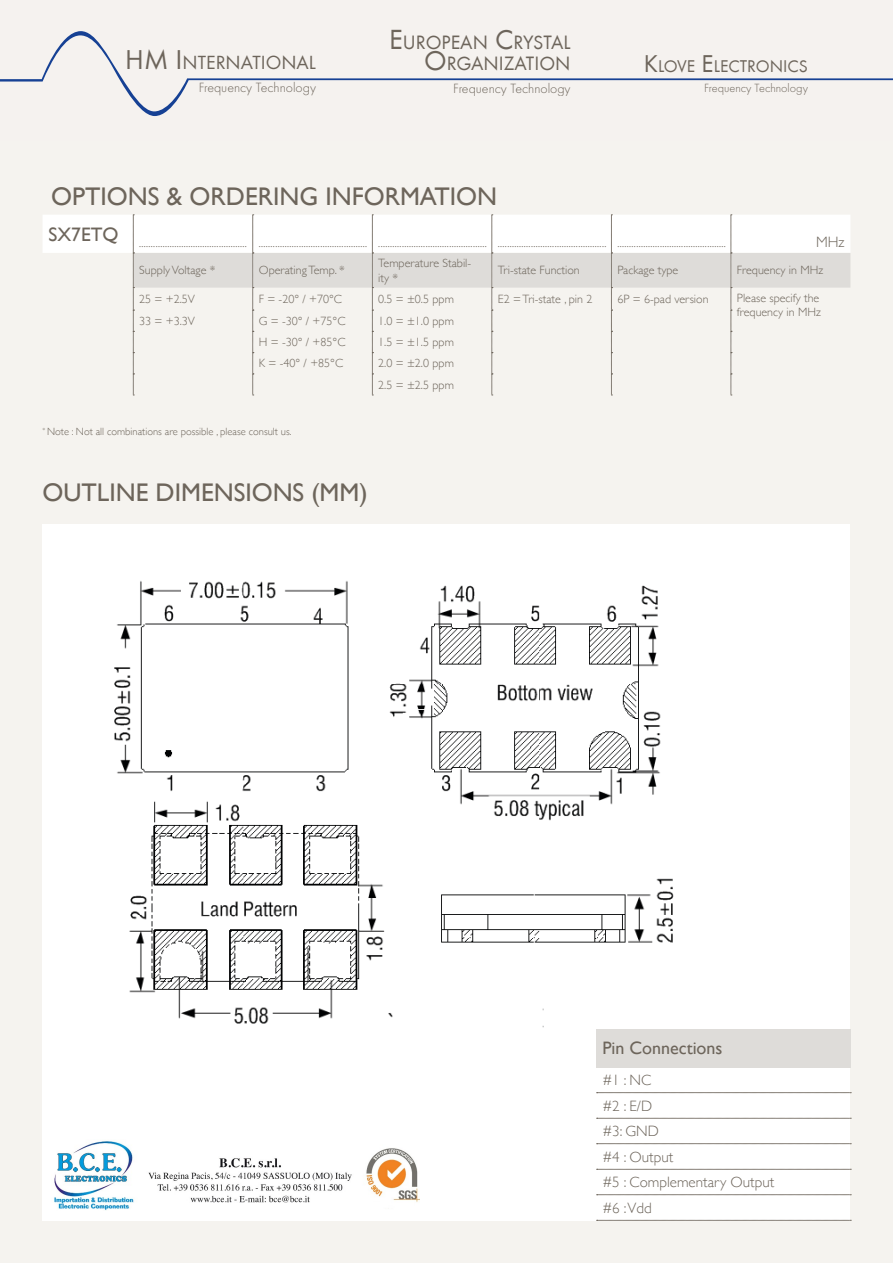
<style>
.page{position:relative;width:893px;height:1263px;background:#f5f3ef}
.page>*{position:absolute;margin:0;border:0;box-sizing:border-box;transform-origin:0 0}
.t1{font:25.5px "Gill Sans";color:#6d655b}
.t2{font:19.95px/21.5px "Futura T";color:#6d655b;text-align:right}
.t3{font:19.8px "Futura T";color:#6d655b}
.t4{font:19.5px "Gill Sans";color:#6d655b}
.t5{font:18px "Gill Sans";color:#6d655b}
.t6{font:17.55px "Futura T";color:#6d655b}
.t7{font:300 15px "Gill Sans";color:#6d655b}
.t8{font:300 13.95px "Futura T";color:#6d655b}
.t9{font:300 12.3px "Futura T";color:#6d655b}
.table_text{font:300 12px/14.4px "Gill Sans";color:#6d655b}
.t10{font:300 10.5px "Gill Sans";color:#6d655b}
.t11{font:9px "Gill Sans";color:#6d655b}
.s1{font-size:28.35px}
.s2{font-size:28.5px}
.s3{font-size:25.05px}
</style>
<div class="page">
<div style="left:43px;top:523px;width:807px;height:697px;background:#fff"></div>
<img style="left:114px;top:581px;width:560px;height:447px">
<div style="left:596px;top:1029px;width:254px;height:38px;background:#dedcd9"></div>
<svg style="left:597px;top:1092px;width:254px;height:1px"></svg>
<svg style="left:597px;top:1118px;width:254px;height:1px"></svg>
<svg style="left:597px;top:1143px;width:254px;height:1px"></svg>
<svg style="left:597px;top:1169px;width:254px;height:1px"></svg>
<svg style="left:597px;top:1194px;width:254px;height:1px"></svg>
<svg style="left:597px;top:1220px;width:254px;height:1px"></svg>
<svg style="left:43px;top:215px;width:807px;height:181px"></svg>
<svg style="left:0;top:31px;width:893px;height:85px"></svg>
<img style="left:54px;top:1141px;width:366px;height:70px">
<h3 class="t3" style="left:125px;top:51px;width:192px"><span class="s1">HM I</span>NTERNATIONAL</h3>
<p class="t8" style="left:199px;top:79px;width:119px">Frequency Technology</p>
<h2 class="t2" style="left:389px;top:31px;width:183px"><span class="s2">E</span>UROPEAN <span class="s2">C</span>RYSTAL<br><span class="s2">O</span>RGANIZATION</h2>
<h3 class="t6" style="left:644px;top:56px;width:166px"><span class="s3">K</span>LOVE <span class="s3">E</span>LECTRONICS</h3>
<p class="t8" style="left:453px;top:80px;width:119px">Frequency Technology</p>
<p class="t9" style="left:704px;top:80px;width:105px">Frequency Technology</p>
<p class="t1" style="left:51px;top:181px;width:448px">OPTIONS &amp; ORDERING INFORMATION</p>
<p class="t4" style="left:49px;top:222px;width:72px">SX7ETQ</p>
<p class="t11" style="left:139px;top:239px;width:109px">..............................................</p>
<p class="t11" style="left:259px;top:239px;width:110px">..............................................</p>
<p class="t11" style="left:378px;top:239px;width:110px">..............................................</p>
<p class="t11" style="left:498px;top:239px;width:110px">..............................................</p>
<p class="t11" style="left:617px;top:239px;width:110px">..............................................</p>
<p class="t7" style="left:816px;top:230px;width:30px">MHz</p>
<p class="table_text" style="left:139px;top:263px;width:78px">SupplyVoltage *</p>
<p class="table_text" style="left:259px;top:263px;width:88px">OperatingTemp. *</p>
<p class="table_text" style="left:378px;top:255px;width:94px">Temperature Stabil&shy;ity *</p>
<p class="table_text" style="left:498px;top:263px;width:83px">Tri-state Function</p>
<p class="table_text" style="left:617px;top:263px;width:62px">Package type</p>
<p class="table_text" style="left:737px;top:263px;width:88px">Frequency in MHz</p>
<p class="table_text" style="left:139px;top:291px;width:57px">25 = +2.5V</p>
<p class="table_text" style="left:259px;top:291px;width:85px">F = -20° / +70°C</p>
<p class="table_text" style="left:378px;top:291px;width:77px">0.5 = ±0.5 ppm</p>
<p class="table_text" style="left:498px;top:291px;width:96px">E2 =Tri-state , pin 2</p>
<p class="table_text" style="left:617px;top:291px;width:93px">6P = 6-pad version</p>
<p class="table_text" style="left:737px;top:290px;width:85px">Please specify the frequency in MHz</p>
<p class="table_text" style="left:139px;top:313px;width:57px">33 = +3.3V</p>
<p class="table_text" style="left:259px;top:313px;width:88px">G = -30° / +75°C</p>
<p class="table_text" style="left:378px;top:313px;width:77px">1.0 = ±1.0 ppm</p>
<p class="table_text" style="left:259px;top:334px;width:88px">H = -30° / +85°C</p>
<p class="table_text" style="left:378px;top:334px;width:77px">1.5 = ±1.5 ppm</p>
<p class="table_text" style="left:259px;top:356px;width:86px">K = -40° / +85°C</p>
<p class="table_text" style="left:378px;top:356px;width:77px">2.0 = ±2.0 ppm</p>
<p class="table_text" style="left:378px;top:377px;width:77px">2.5 = ±2.5 ppm</p>
<p class="t10" style="left:43px;top:423px;width:251px"><sup>*</sup> Note : Not all combinations are possible , please consult us.</p>
<p class="t1" style="left:43px;top:477px;width:327px">OUTLINE DIMENSIONS (MM)</p>
<p class="t5" style="left:602px;top:1037px;width:122px">Pin Connections</p>
<p class="t7" style="left:602px;top:1068px;width:50px">#1 :NC</p>
<p class="t7" style="left:602px;top:1094px;width:51px">#2 : E/D</p>
<p class="t7" style="left:602px;top:1119px;width:58px">#3: GND</p>
<p class="t7" style="left:602px;top:1145px;width:72px">#4 : Output</p>
<p class="t7" style="left:602px;top:1170px;width:173px">#5 : Complementary Output</p>
<p class="t7" style="left:602px;top:1196px;width:51px">#6 :Vdd</p>
</div>
